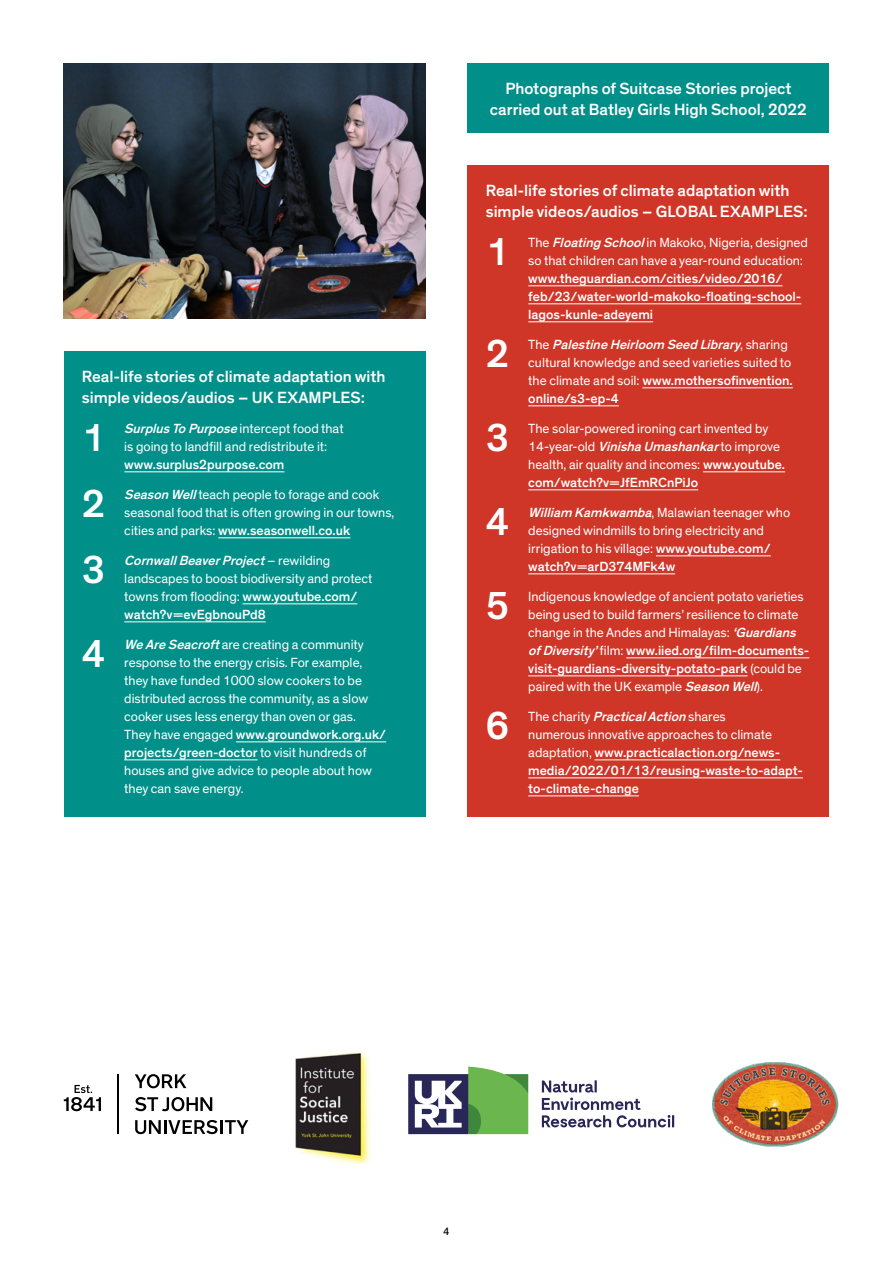
<style>
.page{position:relative;width:893px;height:1263px;background:#fff}
.page>*{position:absolute;margin:0;border:0;box-sizing:border-box;transform-origin:0 0}
.t1{font:500 39.75px/84px "Theinhardt";color:#fff;text-align:justify}
.t2{font:500 16.5px/21px "Theinhardt";color:#fff}
.t3{font:13.5px/18px "Theinhardt";color:#fff}
.t4{font:500 13.5px/18px "Theinhardt";color:#fff}
.t5{font:500 10.5px "Helvetica Neue LT Pro";color:#000}
.s1{font-weight:500;font-style:italic}
.s2{font-weight:500}
.s3{font-weight:400}
.s4{font-style:italic}
</style>
<div class="page">
<img style="left:64px;top:64px;width:361px;height:255px">
<div style="left:468px;top:64px;width:361px;height:69px;background:#008f89"></div>
<img style="left:295px;top:1051px;width:76px;height:112px">
<svg style="left:135px;top:1120px;width:113px;height:14px"></svg>
<svg style="left:135px;top:1097px;width:77px;height:14px"></svg>
<svg style="left:135px;top:1074px;width:51px;height:14px"></svg>
<hr style="left:117px;top:1074px;width:2px;height:60px;background:#000">
<svg style="left:64px;top:1085px;width:37px;height:26px"></svg>
<svg style="left:408px;top:1066px;width:266px;height:68px"></svg>
<img style="left:712px;top:1062px;width:127px;height:84px">
<div style="left:64px;top:352px;width:361px;height:465px;background:#008f89"></div>
<hr style="left:124px;top:471px;width:160px;height:1px;background:#fff">
<hr style="left:218px;top:537px;width:132px;height:1px;background:#fff">
<hr style="left:243px;top:603px;width:114px;height:1px;background:#fff">
<hr style="left:124px;top:621px;width:142px;height:1px;background:#fff">
<hr style="left:236px;top:741px;width:150px;height:1px;background:#fff">
<hr style="left:124px;top:759px;width:134px;height:1px;background:#fff">
<div style="left:468px;top:166px;width:361px;height:651px;background:#cf3628"></div>
<hr style="left:528px;top:285px;width:254px;height:1px;background:#fff">
<hr style="left:528px;top:303px;width:273px;height:1px;background:#fff">
<hr style="left:528px;top:321px;width:125px;height:1px;background:#fff">
<hr style="left:642px;top:387px;width:151px;height:1px;background:#fff">
<hr style="left:528px;top:405px;width:91px;height:1px;background:#fff">
<hr style="left:703px;top:471px;width:82px;height:1px;background:#fff">
<hr style="left:528px;top:489px;width:170px;height:1px;background:#fff">
<hr style="left:656px;top:555px;width:115px;height:1px;background:#fff">
<hr style="left:528px;top:573px;width:147px;height:1px;background:#fff">
<hr style="left:626px;top:657px;width:183px;height:1px;background:#fff">
<hr style="left:528px;top:675px;width:220px;height:1px;background:#fff">
<hr style="left:595px;top:759px;width:185px;height:1px;background:#fff">
<hr style="left:528px;top:777px;width:275px;height:1px;background:#fff">
<hr style="left:528px;top:795px;width:111px;height:1px;background:#fff">
<p class="t2" style="left:82px;top:366px;width:305px">Real-life stories of climate adaptation with simple videos/audios – UK EXAMPLES:</p>
<p class="t3" style="left:124px;top:420px;width:221px"><span class="s1">SurplusToPurpose</span>intercept food that is going to landfill and redistribute it:</p>
<p class="t4" style="left:124px;top:455px;width:162px">www.surplus2purpose.com</p>
<p class="t3" style="left:124px;top:486px;width:272px"><span class="s1">SeasonWell</span>teach people to forage and cook seasonal food that is often growing in our towns, cities and parks: <span class="s2">www.seasonwell.co.uk</span></p>
<p class="t3" style="left:124px;top:552px;width:250px"><span class="s1">CornwallBeaverProject</span>– r e w i l d i n g landscapes to boost biodiversity and protect towns from flooding: <span class="s2">www.youtube.com/ watch?v=evEgbnouPd8</span></p>
<p class="t3" style="left:124px;top:636px;width:263px"><span class="s1">WeAreSeacroft</span>are creating a community response to the energy crisis. For example, they have funded 1000 slow cookers to be distributed across the community, as a slow cooker uses less energy than oven or gas.<br>They have engaged <span class="s2">www.groundwork.org.uk/ projects/green-doctor</span> to visit hundreds of houses and give advice to people about how they can save energy.</p>
<h1 class="t1" style="left:82px;top:405px;width:25px;line-height:66px">1<br>2<br>3</h1>
<h1 class="t1" style="left:82px;top:612px;width:25px">4</h1>
<p class="t2" style="left:490px;top:78px;width:319px;text-align:center">Photographs of Suitcase Stories project carried out at Batley Girls High School, 2022</p>
<p class="t2" style="left:486px;top:180px;width:324px">Real-life stories of climate adaptation with simple videos/audios – GLOBAL EXAMPLES:</p>
<p class="t3" style="left:528px;top:234px;width:281px">The <span class="s1">FloatingSchool</span>in Makoko, Nigeria, designed so that children can have a year-round education:</p>
<p class="t4" style="left:528px;top:269px;width:275px">www.theguardian.com/cities/video/2016/ feb/23/water-world-makoko-floating-school&shy;lagos-kunle-adeyemi</p>
<p class="t3" style="left:528px;top:336px;width:266px">T h e <span class="s1">PalestineHeirloom SeedLibrary</span>, s h a r i n g cultural knowledge and seed varieties suited to the climate and soil: <span class="s2">www.mothersofinvention. online/s3-ep-4</span></p>
<p class="t3" style="left:528px;top:420px;width:258px">The solar-powered ironing cart invented by 14-year-old <span class="s1">VinishaUmashankar</span>to improve health, air quality and incomes: <span class="s2">www.youtube. com/watch?v=JfEmRCnPiJo</span></p>
<p class="t3" style="left:528px;top:504px;width:263px"><span class="s1">William Kamkwamba</span>, Malawian teenager who designed windmills to bring electricity and irrigation to his village: <span class="s2">www.youtube.com/ watch?v=arD374MFk4w</span></p>
<p class="t3" style="left:528px;top:588px;width:283px">Indigenous knowledge of ancient potato varieties being used to build farmers’ resilience to climate change in the Andes and Himalayas: <span class="s1">‘Guardians ofDiversity’</span>film: <span class="s2">www.iied.org/film-documents&shy;visit-guardians-diversity-potato-park</span> (could be paired with the UK example <span class="s1">SeasonWell</span>).</p>
<p class="t4" style="left:528px;top:707px;width:276px"><span class="s3">T h e c h a r i t y</span> <span class="s4">PracticalAction</span><span class="s3">s h a re s<br>numerous innovative approaches to climate adaptation,</span> www.practicalaction.org/news&shy;media/2022/01/13/reusing-waste-to-adapt&shy;to-climate-change</p>
<h1 class="t1" style="left:486px;top:210px;width:25px">1</h1>
<h1 class="t1" style="left:486px;top:312px;width:25px">2<br>3<br>4<br>5</h1>
<h1 class="t1" style="left:486px;top:684px;width:25px">6</h1>
<p class="t5" style="left:444px;top:1225px;width:7px">4</p>
</div>
